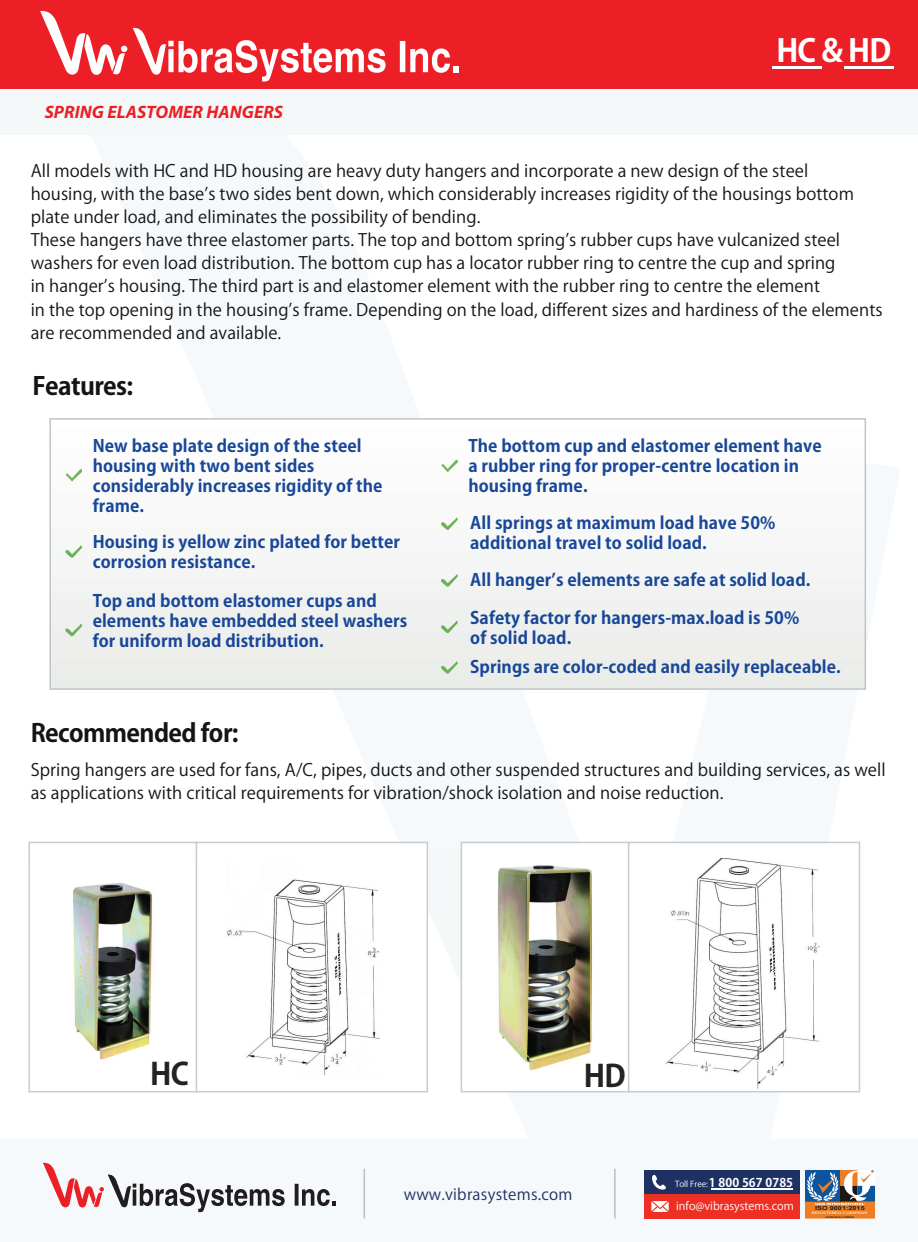
<style>
.page{position:relative;width:918px;height:1242px;background:#fff}
.page>*{position:absolute;margin:0;border:0;box-sizing:border-box;transform-origin:0 0}
.t1{font:700 31.05px "Koz Go Pr 6 N";color:#fff}
.t2{font:700 30.3px "Koz Go Pr 6 N";color:#222323}
.t3{font:700 24.75px "Koz Go Pr 6 N";letter-spacing:-.025em;color:#151414}
.t4{font:italic 700 18px "Myriad Pro";letter-spacing:.005em;color:#ec1f26}
.t5{font:16.95px/23.1px "Koz Go Pr 6 N";letter-spacing:.005em;color:#151414}
.t6{font:700 16.95px/20px "Koz Go Pr 6 N";letter-spacing:.005em;color:#184798}
.t7{font:15.45px "Koz Go Pr 6 N";letter-spacing:.015em;color:#1d3262}
.t8{font:700 12px "Koz Go Pr 6 N";letter-spacing:.005em;color:#fff}
.t9{font:11.1px "Koz Go Pr 6 N";color:#fff}
.t10{font:8.25px "Koz Go Pr 6 N";color:#fff}
.t11{font:7.2px "Myriad";color:#211d1e}
.t12{font:700 5.55px "Arial";color:#211d1e;scale:1.31 1}
.t13{font:3.6px "Myriad";color:#fff;scale:1.64 1}
.t14{font:700 2.4px "Arial";color:#211d1e}
</style>
<div class="page">
<div style="left:0;top:1139px;width:918px;height:103px;background:#f5f9fb"></div>
<svg style="left:295px;top:1184px;width:41px;height:22px"></svg>
<svg style="left:43px;top:1162px;width:242px;height:50px"></svg>
<hr style="left:364px;top:1169px;width:1px;height:50px;background:#bebdbd">
<hr style="left:614px;top:1169px;width:2px;height:50px;background:#bebdbd">
<div style="left:644px;top:1170px;width:156px;height:24px;background:#1d3262"></div>
<div style="left:644px;top:1194px;width:156px;height:24px;background:#ee2f24"></div>
<hr style="left:711px;top:1189px;width:82px;height:1px;background:#fff">
<svg style="left:651px;top:1201px;width:18px;height:11px"></svg>
<svg style="left:652px;top:1175px;width:14px;height:15px"></svg>
<svg style="left:805px;top:1170px;width:70px;height:49px"></svg>
<div style="left:0;top:0;width:918px;height:89px;background:#ec1f26"></div>
<svg style="left:133px;top:27px;width:253px;height:54px"></svg>
<svg style="left:400px;top:41px;width:59px;height:32px"></svg>
<svg style="left:40px;top:11px;width:87px;height:64px"></svg>
<svg style="left:52px;top:459px;width:811px;height:228px"></svg>
<div style="left:49px;top:418px;width:817px;height:272px;border:2px solid #c0c4c8"></div>
<img style="left:66px;top:469px;width:16px;height:13px">
<img style="left:66px;top:545px;width:16px;height:13px">
<img style="left:66px;top:624px;width:16px;height:12px">
<img style="left:441px;top:460px;width:17px;height:12px">
<img style="left:441px;top:518px;width:17px;height:12px">
<img style="left:441px;top:574px;width:17px;height:13px">
<svg style="left:197px;top:842px;width:231px;height:250px"></svg>
<svg style="left:28px;top:842px;width:169px;height:250px"></svg>
<img style="left:441px;top:621px;width:17px;height:12px">
<img style="left:441px;top:661px;width:17px;height:13px">
<img style="left:197px;top:867px;width:30px;height:208px">
<img style="left:28px;top:867px;width:169px;height:208px">
<svg style="left:629px;top:842px;width:231px;height:250px"></svg>
<svg style="left:461px;top:842px;width:168px;height:250px"></svg>
<img style="left:629px;top:847px;width:93px;height:236px">
<img style="left:460px;top:984px;width:1px;height:99px">
<img style="left:428px;top:847px;width:33px;height:137px">
<img style="left:368px;top:847px;width:60px;height:236px">
<img style="left:461px;top:847px;width:168px;height:236px">
<img style="left:665px;top:859px;width:161px;height:230px">
<img style="left:227px;top:857px;width:156px;height:223px">
<img style="left:772px;top:66px;width:49px;height:3px">
<img style="left:844px;top:66px;width:49px;height:3px">
<p class="t4" style="left:45px;top:100px;width:240px">SPRING ELASTOMER HANGERS</p>
<h1 class="t1" style="left:776px;top:33px;width:116px">HC &amp; HD</h1>
<p class="t5" style="left:31px;top:159px;width:853px">All models with HC and HD housing are heavy duty hangers and incorporate a new design of the steel<br>housing, with the baseʼs two sides bent down, which considerably increases rigidity of the housings bottom plate under load, and eliminates the possibility of bending.<br>These hangers have three elastomer parts. The top and bottom springʼs rubber cups have vulcanized steel washers for even load distribution. The bottom cup has a locator rubber ring to centre the cup and spring<br>in hangerʼs housing. The third part is and elastomer element with the rubber ring to centre the element<br>in the top opening in the housingʼs frame. Depending on the load, different sizes and hardiness of the elements are recommended and available.</p>
<h3 class="t3" style="left:33px;top:372px;width:102px">Features:</h3>
<p class="t6" style="left:93px;top:437px;width:291px">New base plate design of the steel housing with two bent sides considerably increases rigidity of the frame.</p>
<p class="t6" style="left:93px;top:532px;width:309px">Housing is yellow zinc plated for better corrosion resistance.</p>
<p class="t6" style="left:93px;top:592px;width:316px">Top and bottom elastomer cups and elements have embedded steel washers for uniform load distribution.</p>
<p class="t6" style="left:468px;top:437px;width:355px">The bottom cup and elastomer element have a rubber ring for proper-centre location in housing frame.</p>
<p class="t6" style="left:470px;top:513px;width:307px">All springs at maximum load have 50% additional travel to solid load.</p>
<p class="t6" style="left:470px;top:571px;width:342px">All hangerʼs elements are safe at solid load.</p>
<p class="t6" style="left:470px;top:608px;width:331px">Safety factor for hangers-max.load is 50% of solid load.</p>
<p class="t6" style="left:470px;top:657px;width:372px">Springs are color-coded and easily replaceable.</p>
<h3 class="t3" style="left:31px;top:719px;width:209px">Recommended for:</h3>
<p class="t5" style="left:31px;top:759px;width:857px">Spring hangers are used for fans, A/C, pipes, ducts and other suspended structures and building services, as well as applications with critical requirements for vibration/shock isolation and noise reduction.</p>
<h2 class="t2" style="left:150px;top:1057px;width:40px">HC</h2>
<h2 class="t2" style="left:584px;top:1058px;width:43px">HD</h2>
<p class="t7" style="left:404px;top:1186px;width:170px">www.vibrasystems.com</p>
<p class="t8" style="left:709px;top:1176px;width:86px">1 800 567 0785</p>
<p class="t10" style="left:675px;top:1179px;width:35px">Toll Free:</p>
<p class="t9" style="left:676px;top:1200px;width:119px">info@vibrasystems.com</p>
<p class="t11" style="left:871px;top:1168px;width:4px">®</p>
<p class="t12" style="left:815px;top:1204px;width:39px">ISO 9001:2015</p>
<p class="t13" style="left:812px;top:1211px;width:36px">REGISTERED COMPANY</p>
<p class="t14" style="left:826px;top:1215px;width:30px">Certificate No. CAN2042</p>
</div>
